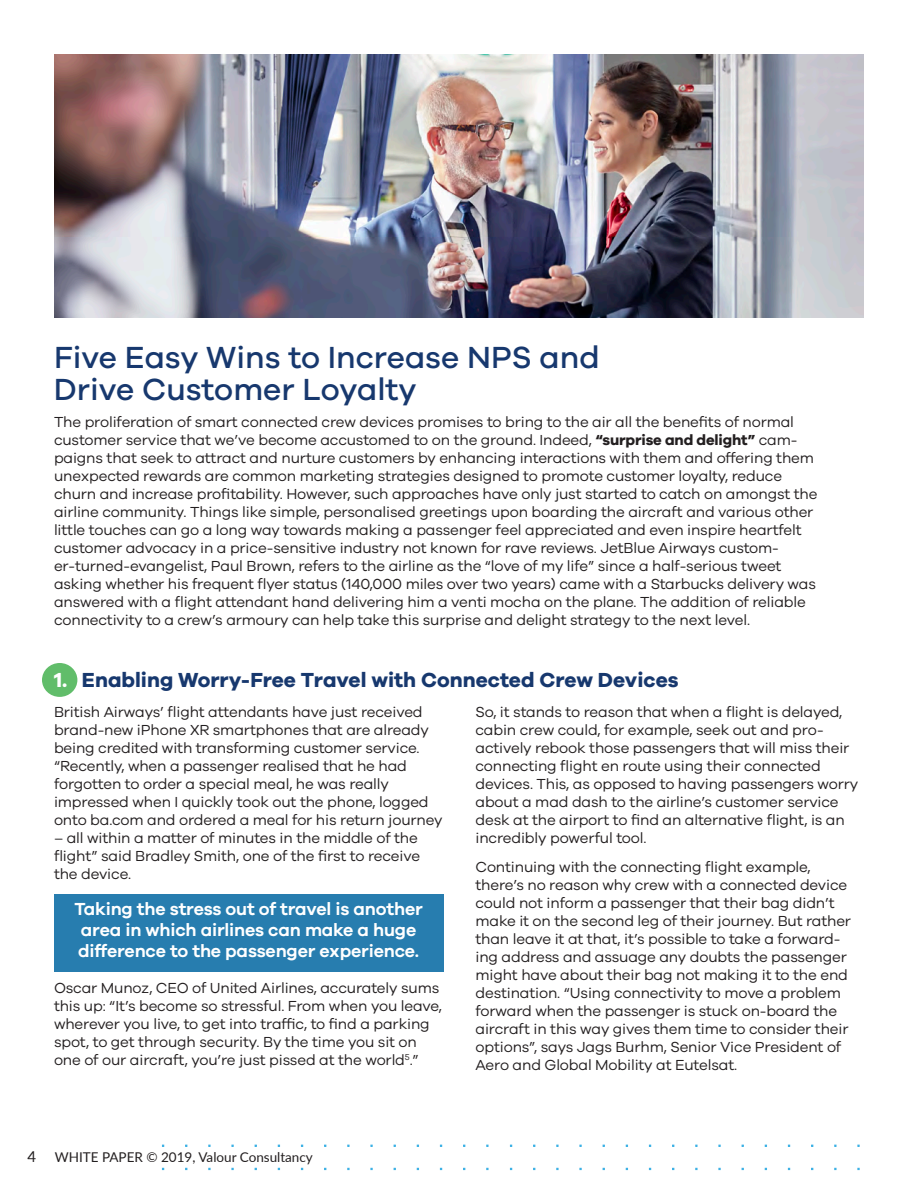
<style>
.page{position:relative;width:918px;height:1188px;background:#fff}
.page>*{position:absolute;margin:0;border:0;box-sizing:border-box;transform-origin:0 0}
.t1{font:500 31.5px/31.5px "Galano Grotesque";color:#17386e}
.Sub_sub-heads{font:700 21px "Galano Grotesque";color:#17386e}
.Quotes{font:600 18px/21px "Galano Grotesque";letter-spacing:-.01em;color:#fff}
.Body_text{font:15px/18px "Galano Grotesque";letter-spacing:-.01em;color:#231f20}
.t2{font:13.5px "Lato";color:#231f20}
.s1{font-weight:700}
.s2{color:#fff}
.s3{font-size:15px}
</style>
<div class="page">
<div style="left:54px;top:894px;width:389px;height:78px;background:#277daf"></div>
<div style="left:42px;top:663px;width:35px;height:34px;background:#61bd6a;border-radius:50%"></div>
<img style="left:54px;top:54px;width:810px;height:264px">
<p class="t1" style="left:54px;top:341px;width:547px">Five Easy Wins to Increase NPS and<br>Drive Customer Loyalty</p>
<p class="Body_text" style="left:54px;top:412px;width:765px">The proliferation of smart connected crew devices promises to bring to the air all the benefits of normal customer service that we’ve become accustomed to on the ground. Indeed, <span class="s1">“surprise and delight”</span> cam&shy;paigns that seek to attract and nurture customers by enhancing interactions with them and offering them unexpected rewards are common marketing strategies designed to promote customer loyalty, reduce churn and increase profitability. However, such approaches have only just started to catch on amongst the airline community. Things like simple, personalised greetings upon boarding the aircraft and various other little touches can go a long way towards making a passenger feel appreciated and even inspire heartfelt customer advocacy in a price-sensitive industry not known for rave reviews. JetBlue Airways custom&shy;er-turned-evangelist, Paul Brown, refers to the airline as the “love of my life” since a half-serious tweet asking whether his frequent flyer status (140,000 miles over two years) came with a Starbucks delivery was answered with a flight attendant hand delivering him a venti mocha on the plane. The addition of reliable connectivity to a crew’s armoury can help take this surprise and delight strategy to the next level.</p>
<p class="Sub_sub-heads" style="left:54px;top:667px;width:626px"><span class="s2">1.</span> Enabling Worry-Free Travel with Connected Crew Devices</p>
<p class="Body_text" style="left:54px;top:702px;width:390px">British Airways’ flight attendants have just received brand-new iPhone XR smartphones that are already being credited with transforming customer service. “Recently, when a passenger realised that he had forgotten to order a special meal, he was really impressed when I quickly took out the phone, logged onto ba.com and ordered a meal for his return journey</p>
<p class="Body_text" style="left:54px;top:828px;width:368px">– all within a matter of minutes in the middle of the flight” said Bradley Smith, one of the first to receive the device.</p>
<p class="Quotes" style="left:74px;top:898px;width:350px">Taking the stress out of travel is another area in which airlines can make a huge difference to the passenger experience.</p>
<p class="Body_text" style="left:54px;top:978px;width:389px">Oscar Munoz, CEO of United Airlines, accurately sums this up: “It’s become so stressful. From when you leave, wherever you live, to get into traffic, to find a parking spot, to get through security. By the time you sit on one of our aircraft, you’re just pissed at the world<sup>5</sup>.”</p>
<p class="Body_text" style="left:476px;top:702px;width:384px">So, it stands to reason that when a flight is delayed, cabin crew could, for example, seek out and pro&shy;actively rebook those passengers that will miss their connecting flight en route using their connected devices. This, as opposed to having passengers worry about a mad dash to the airline’s customer service desk at the airport to find an alternative flight, is an incredibly powerful tool.</p>
<p class="Body_text" style="left:476px;top:857px;width:377px">Continuing with the connecting flight example, there’s no reason why crew with a connected device could not inform a passenger that their bag didn’t make it on the second leg of their journey. But rather than leave it at that, it’s possible to take a forward&shy;ing address and assuage any doubts the passenger might have about their bag not making it to the end destination. “Using connectivity to move a problem forward when the passenger is stuck on-board the aircraft in this way gives them time to consider their options”, says Jags Burhm, Senior Vice President of Aero and Global Mobility at Eutelsat.</p>
<p class="t2" style="left:28px;top:1147px;width:287px"><span class="s3">4</span> WHITE PAPER © 2019, Valour Consultancy</p>
</div>
